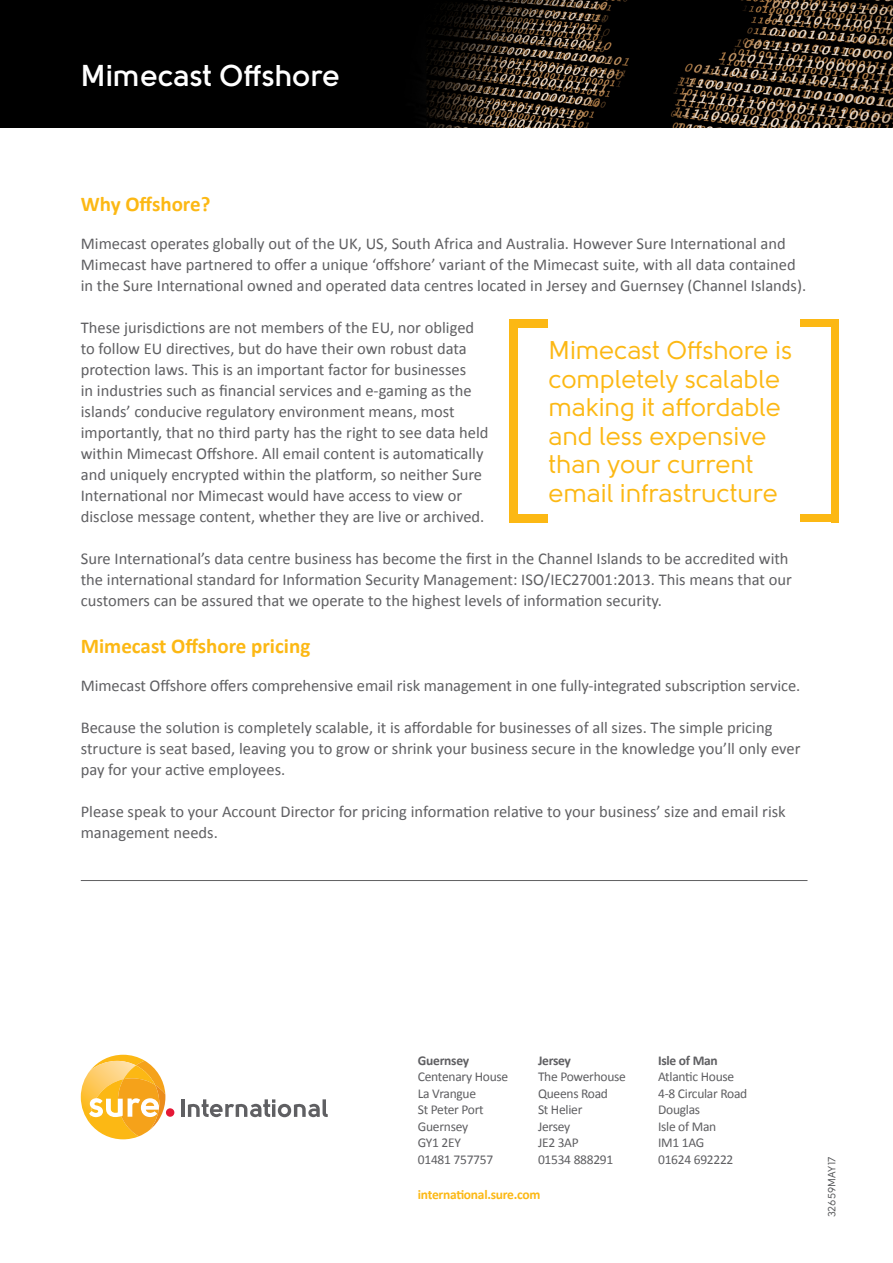
<style>
.page{position:relative;width:893px;height:1263px;background:#fff}
.page>*{position:absolute;margin:0;border:0;box-sizing:border-box;transform-origin:0 0}
.t1{font:700 30px "Solomon";color:#fff}
.t2{font:25.5px/28.5px "Solomon";color:#fcb814}
.Sub-heading{font:700 21px "Calibri";color:#fcb814}
.Body_Copy{font:16.5px/21px "Calibri";color:#5f5f62}
.t3{font:13.5px "Calibri";letter-spacing:-.02em;color:#5f5f62}
.t4{font:700 13.5px "Calibri";letter-spacing:-.02em;color:#5f5f62}
.t5{font:700 13.5px "Calibri";letter-spacing:-.02em;color:#fcb814}
.t6{font:10.5px "Solomon";letter-spacing:.005em;color:#57585a}
</style>
<div class="page">
<svg style="left:0;top:0;width:893px;height:128px;background:#17130e"></svg>
<div style="left:510px;top:319px;width:8px;height:203px;background:#fcb814"></div>
<div style="left:831px;top:319px;width:7px;height:203px;background:#fcb814"></div>
<div style="left:510px;top:319px;width:38px;height:8px;background:#fcb814"></div>
<div style="left:800px;top:319px;width:38px;height:8px;background:#fcb814"></div>
<div style="left:510px;top:514px;width:38px;height:9px;background:#fcb814"></div>
<div style="left:800px;top:514px;width:38px;height:8px;background:#fcb814"></div>
<hr style="left:81px;top:880px;width:726px;height:1px;background:#5f5f62">
<hr style="left:181px;top:1099px;width:4px;height:18px;background:#5f5f62">
<svg style="left:188px;top:1099px;width:140px;height:18px"></svg>
<div style="left:166px;top:1108px;width:8px;height:9px;background:#e51836;border-radius:50%"></div>
<svg style="left:81px;top:1055px;width:84px;height:84px"></svg>
<p class="t1" style="left:81px;top:58px;width:261px">Mimecast Offshore</p>
<p class="Sub-heading" style="left:81px;top:191px;width:131px">Why Offshore?</p>
<p class="Body_Copy" style="left:81px;top:233px;width:727px">Mimecast operates globally out of the UK, US, South Africa and Australia. However Sure International and<br>Mimecast have partnered to offer a unique ‘offshore’ variant of the Mimecast suite, with all data contained in the Sure International owned and operated data centres located in Jersey and Guernsey (Channel Islands).</p>
<p class="Body_Copy" style="left:81px;top:317px;width:409px">These jurisdictions are not members of the EU, nor obliged to follow EU directives, but do have their own robust data protection laws. This is an important factor for businesses<br>in industries such as financial services and e-gaming as the islands’ conducive regulatory environment means, most importantly, that no third party has the right to see data held within Mimecast Offshore. All email content is automatically and uniquely encrypted within the platform, so neither Sure International nor Mimecast would have access to view or disclose message content, whether they are live or archived.</p>
<p class="Body_Copy" style="left:81px;top:548px;width:713px">Sure International’s data centre business has become the first in the Channel Islands to be accredited with the international standard for Information Security Management: ISO/IEC27001:2013. This means that our customers can be assured that we operate to the highest levels of information security.</p>
<p class="Sub-heading" style="left:81px;top:632px;width:231px">Mimecast Offshore pricing</p>
<p class="Body_Copy" style="left:81px;top:675px;width:721px">Mimecast Offshore offers comprehensive email risk management in one fully-integrated subscription service.</p>
<p class="Body_Copy" style="left:81px;top:717px;width:721px">Because the solution is completely scalable, it is affordable for businesses of all sizes. The simple pricing structure is seat based, leaving you to grow or shrink your business secure in the knowledge you’ll only ever pay for your active employees.</p>
<p class="Body_Copy" style="left:81px;top:801px;width:706px">Please speak to your Account Director for pricing information relative to your business’ size and email risk management needs.</p>
<p class="t2" style="left:549px;top:336px;width:245px">Mimecast Offshore is completely scalable making it affordable and less expensive than your current email infrastructure</p>
<p class="t4" style="left:418px;top:1052px;width:53px">Guernsey</p>
<p class="t3" style="left:418px;top:1068px;width:92px">Centenary House</p>
<p class="t3" style="left:418px;top:1085px;width:60px">La Vrangue</p>
<p class="t3" style="left:418px;top:1101px;width:67px">St Peter Port</p>
<p class="t3" style="left:418px;top:1118px;width:52px">Guernsey</p>
<p class="t3" style="left:418px;top:1134px;width:45px">GY1 2EY</p>
<p class="t3" style="left:418px;top:1151px;width:77px">01481 757757</p>
<p class="t4" style="left:538px;top:1052px;width:34px">Jersey</p>
<p class="t3" style="left:538px;top:1068px;width:89px">The Powerhouse</p>
<p class="t3" style="left:538px;top:1085px;width:72px">Queens Road</p>
<p class="t3" style="left:538px;top:1101px;width:46px">St Helier</p>
<p class="t3" style="left:538px;top:1118px;width:34px">Jersey</p>
<p class="t3" style="left:538px;top:1134px;width:42px">JE2 3AP</p>
<p class="t3" style="left:538px;top:1151px;width:77px">01534 888291</p>
<p class="t5" style="left:418px;top:1186px;width:124px">international.sure.com</p>
<p class="t4" style="left:658px;top:1052px;width:61px">Isle of Man</p>
<p class="t3" style="left:658px;top:1068px;width:78px">Atlantic House</p>
<p class="t3" style="left:658px;top:1085px;width:91px">4-8 Circular Road</p>
<p class="t3" style="left:658px;top:1101px;width:44px">Douglas</p>
<p class="t3" style="left:658px;top:1118px;width:60px">Isle of Man</p>
<p class="t3" style="left:658px;top:1134px;width:48px">IM1 1AG</p>
<p class="t3" style="left:658px;top:1151px;width:77px">01624 692222</p>
<p class="t6" style="left:826px;top:1217px;width:62px;rotate:-90deg">32659MAY17</p>
</div>
